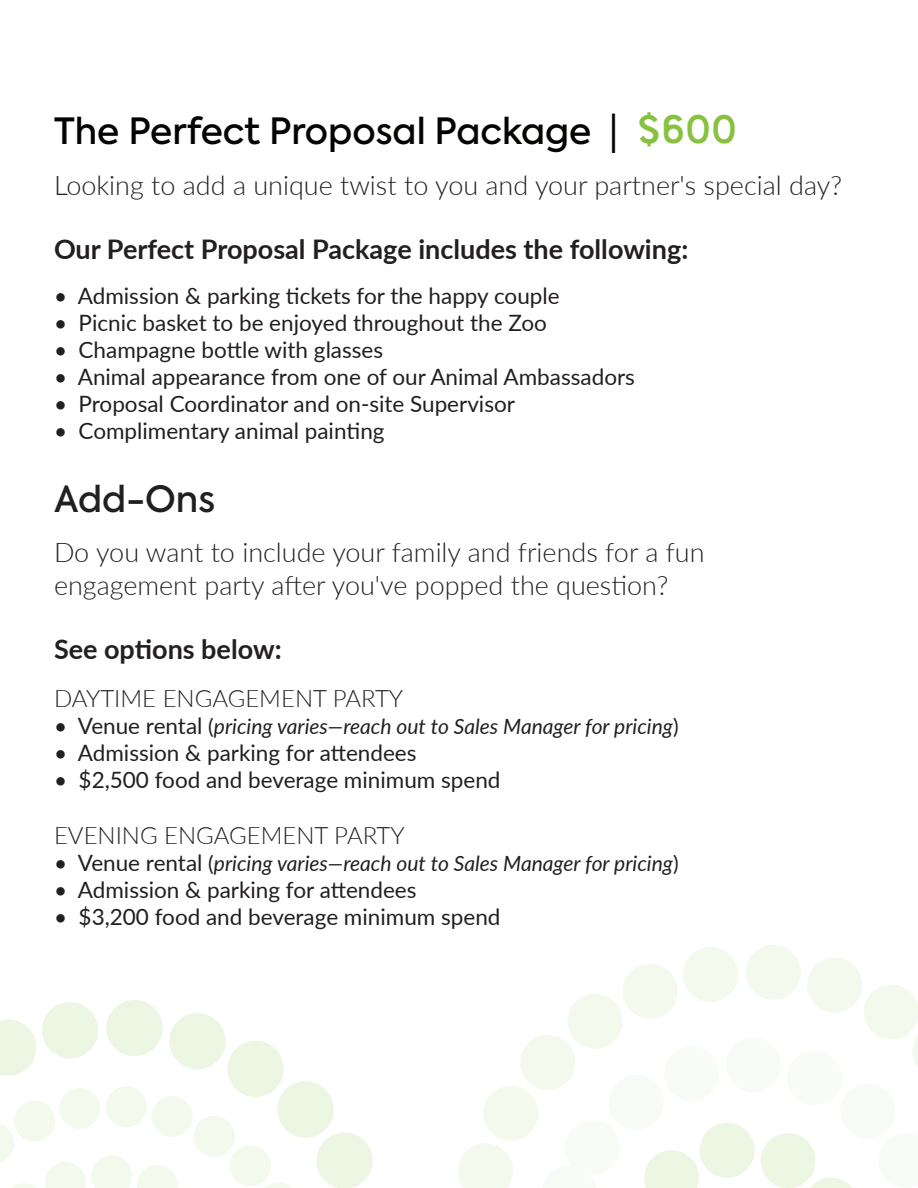
<style>
.page{position:relative;width:918px;height:1188px;background:#fff}
.page>*{position:absolute;margin:0;border:0;box-sizing:border-box;transform-origin:0 0}
.t1{font:500 36px "Axiforma";color:#040503}
.t2{font:500 36px "Axiforma";color:#231f20}
.t3{font:300 27px/32.4px "Lato";color:#231f20}
.t4{font:700 27px "Lato";color:#231f20}
.t5{font:300 24px "Lato";color:#231f20}
.t6{font:22.5px "Lato";color:#231f20}
.t7{font:italic 21px "Lato";color:#231f20}
.s1{font-family:"Lato";font-weight:700;font-style:italic}
.s2{font-family:"Bourton Hand Base Drop";font-weight:400;font-size:45px;color:#88c140}
.s3{font-style:normal;font-size:22.5px}
.s4{font-style:normal}
</style>
<div class="page">
<svg style="left:0;top:1000px;width:373px;height:188px"></svg>
<svg style="left:458px;top:945px;width:460px;height:243px"></svg>
<p class="t1" style="left:54px;top:107px;width:686px">The Perfect Proposal Package <span class="s1">│</span> <span class="s2">$600</span></p>
<p class="t3" style="left:54px;top:168px;width:790px">Looking to add a unique twist to you and your partner's special day?</p>
<p class="t4" style="left:54px;top:230px;width:636px">Our Perfect Proposal Package includes the following:</p>
<p class="t6" style="left:54px;top:280px;width:507px">• Admission &amp; parking tickets for the happy couple</p>
<p class="t6" style="left:54px;top:307px;width:494px">• Picnic basket to be enjoyed throughout the Zoo</p>
<p class="t6" style="left:54px;top:334px;width:331px">• Champagne bottle with glasses</p>
<p class="t6" style="left:54px;top:361px;width:582px">• Animal appearance from one of our Animal Ambassadors</p>
<p class="t6" style="left:54px;top:388px;width:463px">• Proposal Coordinator and on-site Supervisor</p>
<p class="t6" style="left:54px;top:415px;width:332px">• Complimentary animal painting</p>
<p class="t2" style="left:54px;top:475px;width:163px">Add-Ons</p>
<p class="t3" style="left:54px;top:535px;width:652px">Do you want to include your family and friends for a fun engagement party after you've popped the question?</p>
<p class="t4" style="left:54px;top:630px;width:229px">See options below:</p>
<p class="t5" style="left:54px;top:682px;width:351px">DAYTIME ENGAGEMENT PARTY</p>
<p class="t7" style="left:54px;top:712px;width:626px"><span class="s3">• Venue rental</span> <span class="s4">(</span>pricing varies—reach out to Sales Manager for pricing<span class="s4">)</span></p>
<p class="t6" style="left:54px;top:737px;width:364px">• Admission &amp; parking for attendees</p>
<p class="t6" style="left:54px;top:764px;width:448px">• $2,500 food and beverage minimum spend</p>
<p class="t5" style="left:54px;top:819px;width:352px">EVENING ENGAGEMENT PARTY</p>
<p class="t7" style="left:54px;top:849px;width:626px"><span class="s3">• Venue rental</span> <span class="s4">(</span>pricing varies—reach out to Sales Manager for pricing<span class="s4">)</span></p>
<p class="t6" style="left:54px;top:874px;width:364px">• Admission &amp; parking for attendees</p>
<p class="t6" style="left:54px;top:901px;width:448px">• $3,200 food and beverage minimum spend</p>
</div>
